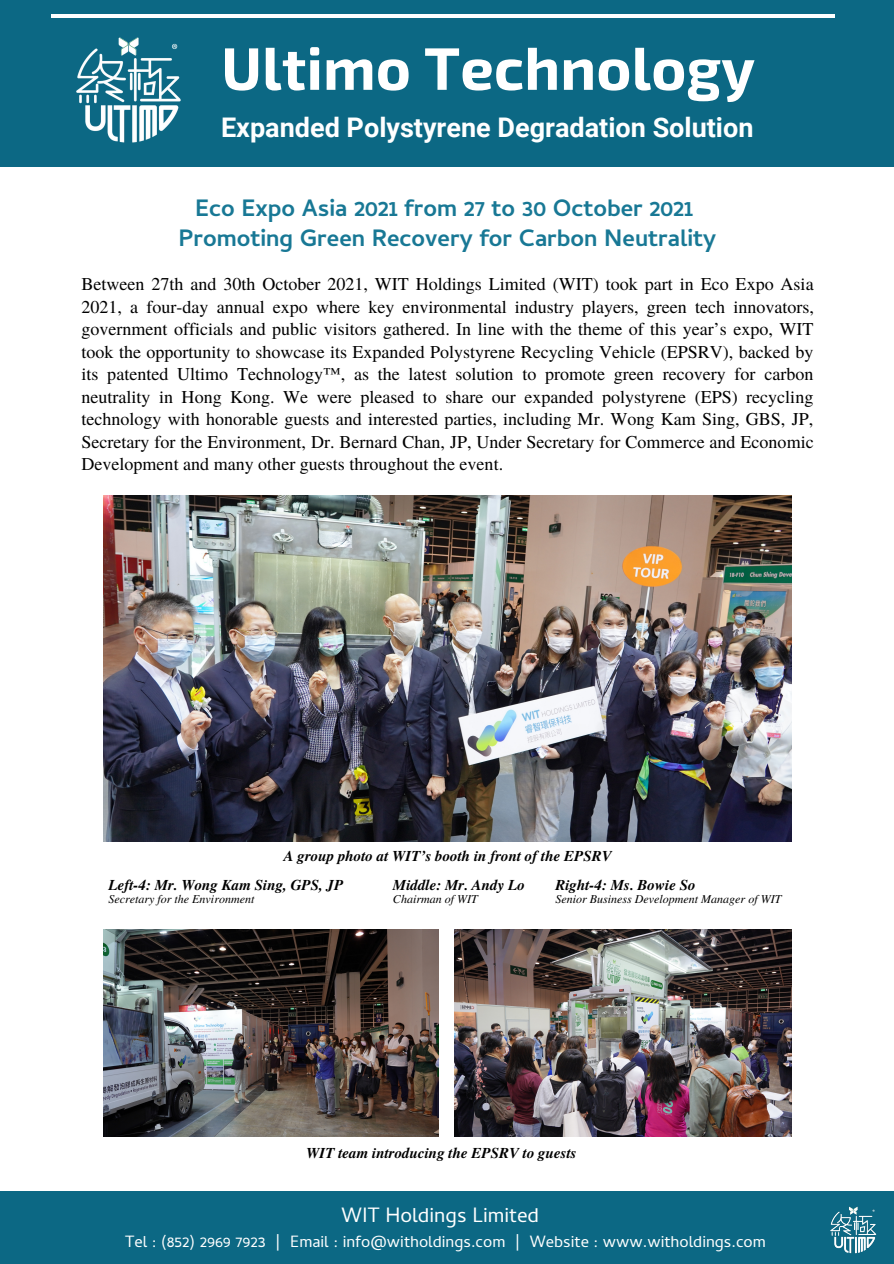
<style>
.page{position:relative;width:894px;height:1264px;background:#fff}
.page>*{position:absolute;margin:0;border:0;box-sizing:border-box;transform-origin:0 0}
.t1{font:700 60px "Exo 2";color:#fff}
.t2{font:700 27px "Roboto";color:#fff}
.t3{font:700 24px "Cambay";color:#187895}
.t4{font:21px "Cambay";color:#fff}
.t5{font:18px/22.5px "Te X Gyre Termes";color:#000;text-align:justify}
.t6{font:16.5px "Cambay";color:#fff}
.t7{font:italic 700 15px "Te X Gyre Termes";color:#000}
.t8{font:italic 12px "Te X Gyre Termes";color:#000}
</style>
<div class="page">
<div style="left:0;top:0;width:893px;height:167px;background:#0c6884"></div>
<hr style="left:52px;top:15px;width:782px;height:3px;background:#fff">
<img style="left:76px;top:37px;width:105px;height:106px">
<div style="left:0;top:1191px;width:893px;height:72px;background:#0c6884"></div>
<img style="left:830px;top:1206px;width:47px;height:48px">
<img style="left:103px;top:496px;width:688px;height:345px">
<img style="left:103px;top:929px;width:335px;height:207px">
<img style="left:454px;top:929px;width:337px;height:207px">
<p class="t1" style="left:221px;top:29px;width:535px">Ultimo Technology</p>
<p class="t2" style="left:221px;top:112px;width:534px">Expanded Polystyrene Degradation Solution</p>
<p class="t3" style="left:195px;top:193px;width:499px">Eco Expo Asia 2021 from 27 to 30 October 2021</p>
<p class="t3" style="left:178px;top:224px;width:539px">Promoting Green Recovery for Carbon Neutrality</p>
<p class="t5" style="left:81px;top:272px;width:733px">Between 27th and 30th October 2021, WIT Holdings Limited (WIT) took part in Eco Expo Asia 2021, a four-day annual expo where key environmental industry players, green tech innovators, government officials and public visitors gathered. In line with the theme of this year’s expo, WIT took the opportunity to showcase its Expanded Polystyrene Recycling Vehicle (EPSRV), backed by its patented Ultimo Technology™, as the latest solution to promote green recovery for carbon neutrality in Hong Kong. We were pleased to share our expanded polystyrene (EPS) recycling technology with honorable guests and interested parties, including Mr. Wong Kam Sing, GBS, JP, Secretary for the Environment, Dr. Bernard Chan, JP, Under Secretary for Commerce and Economic Development and many other guests throughout the event.</p>
<p class="t7" style="left:284px;top:844px;width:329px">A group photo at WIT’s booth in front of the EPSRV</p>
<p class="t7" style="left:108px;top:874px;width:236px">Left-4: Mr. Wong Kam Sing, GPS, JP</p>
<p class="t8" style="left:108px;top:890px;width:147px">Secretary for the Environment</p>
<p class="t7" style="left:393px;top:874px;width:133px">Middle: Mr. Andy Lo</p>
<p class="t8" style="left:393px;top:890px;width:86px">Chairman of WIT</p>
<p class="t7" style="left:555px;top:874px;width:142px">Right-4: Ms. Bowie So</p>
<p class="t8" style="left:555px;top:890px;width:227px">Senior Business Development Manager of WIT</p>
<p class="t7" style="left:306px;top:1141px;width:272px">WIT team introducing the EPSRV to guests</p>
<p class="t4" style="left:341px;top:1202px;width:199px">WIT Holdings Limited</p>
<p class="t6" style="left:125px;top:1231px;width:642px">Tel : (852) 2969 7923 | Email : info@witholdings.com | Website : www.witholdings.com</p>
</div>
